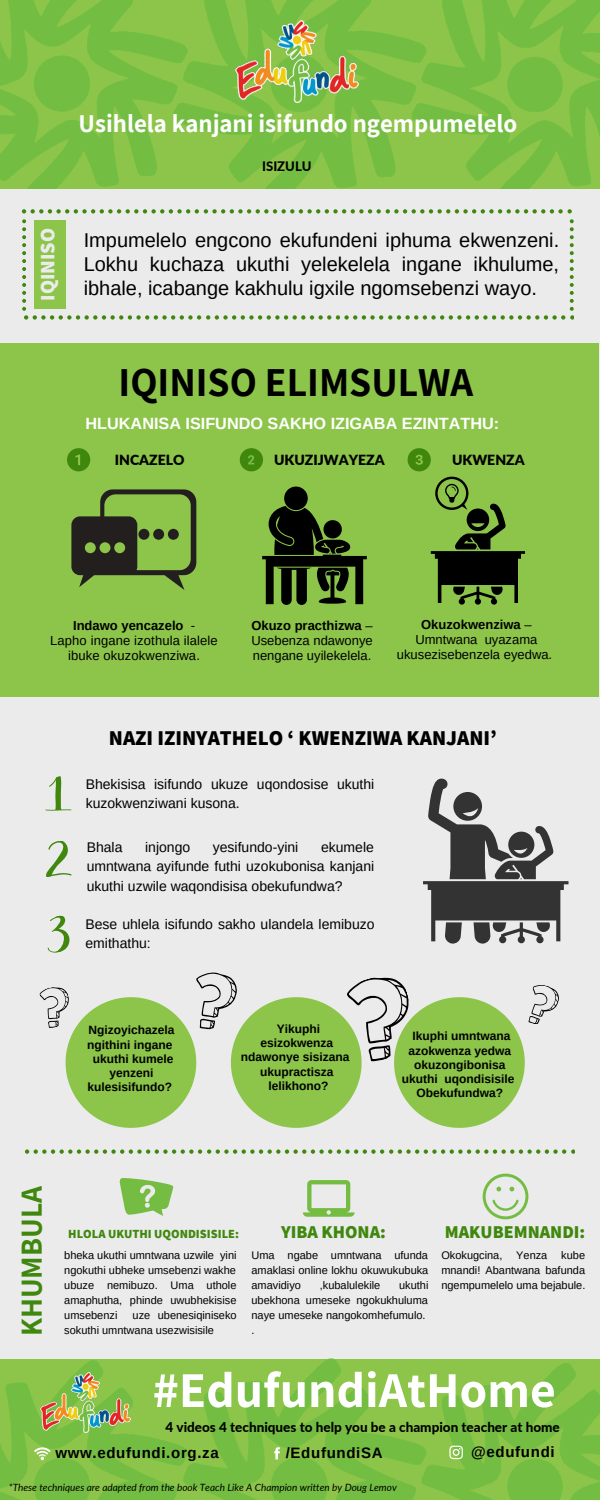
<style>
.page{position:relative;width:600px;height:1500px;background:#ebebeb}
.page>*{position:absolute;margin:0;border:0;box-sizing:border-box;transform-origin:0 0}
.t1{font:700 50.1px "Assistant";color:#fff}
.t2{font:700 40px "Assistant";color:#000}
.t3{font:700 29.8px "Assistant";color:#3f880d}
.t4{font:700 25px "Assistant";color:#fff}
.t5{font:800 21px "Assistant";color:#000}
.t6{font:800 20.4px "Assistant";color:#ebebeb}
.t7{font:20px/24px "Arimo";color:#000;text-align:justify}
.t8{font:800 18px "Assistant";color:#3f880d}
.t9{font:700 16.2px "Arimo";color:#fff}
.t10{font:700 15.1px "Arimo";letter-spacing:.045em;color:#000}
.t11{font:14px/19.5px "Arimo";color:#000}
.t12{font:900 14px "Lato";color:#000}
.t13{font:800 13.5px "Lato";color:#000}
.t14{font:800 13.1px "Lato";color:#000}
.t15{font:13px/15px "Arimo";color:#000;text-align:center}
.t16{font:800 12.4px "Assistant";color:#3f880d}
.t17{font:700 12px/14.2px "Arimo";color:#000;text-align:center}
.t18{font:11px/15px "Arimo";color:#000;text-align:justify}
.t19{font:italic 10px "Lato";color:#000}
.s1{font-weight:700}
</style>
<div class="page">
<img style="left:0;top:0;width:86px;height:188px">
<img style="left:512px;top:0;width:88px;height:188px">
<img style="left:86px;top:0;width:426px;height:189px">
<div style="left:0;top:343px;width:599px;height:354px;background:#8cc549"></div>
<svg style="left:22px;top:209px;width:552px;height:111px"></svg>
<svg style="left:45px;top:776px;width:27px;height:35px"></svg>
<svg style="left:46px;top:841px;width:26px;height:36px"></svg>
<img style="left:0;top:1359px;width:86px;height:141px">
<img style="left:512px;top:1359px;width:88px;height:141px">
<img style="left:86px;top:1358px;width:426px;height:142px">
<img style="left:40px;top:1372px;width:91px;height:60px">
<svg style="left:34px;top:1446px;width:17px;height:14px"></svg>
<svg style="left:274px;top:1447px;width:6px;height:12px"></svg>
<svg style="left:449px;top:1446px;width:14px;height:13px"></svg>
<img style="left:235px;top:21px;width:124px;height:82px">
<svg style="left:25px;top:1149px;width:550px;height:5px"></svg>
<svg style="left:71px;top:489px;width:125px;height:101px"></svg>
<svg style="left:423px;top:778px;width:146px;height:166px"></svg>
<svg style="left:431px;top:477px;width:94px;height:128px"></svg>
<svg style="left:262px;top:487px;width:105px;height:118px"></svg>
<svg style="left:67px;top:448px;width:23px;height:23px"></svg>
<div style="left:240px;top:448px;width:23px;height:23px;background:#3f880d;border-radius:50%"></div>
<svg style="left:248px;top:455px;width:6px;height:9px"></svg>
<svg style="left:408px;top:448px;width:23px;height:23px"></svg>
<svg style="left:48px;top:916px;width:21px;height:37px"></svg>
<svg style="left:39px;top:972px;width:520px;height:156px"></svg>
<svg style="left:120px;top:1178px;width:53px;height:38px"></svg>
<svg style="left:483px;top:1174px;width:45px;height:45px"></svg>
<svg style="left:303px;top:1180px;width:52px;height:37px"></svg>
<h3 class="t4" style="left:79px;top:107px;width:440px">Usihlela kanjani isifundo ngempumelelo</h3>
<h3 class="t6" style="left:34px;top:301px;width:74px;rotate:-90deg">IQINISO</h3>
<p class="t14" style="left:262px;top:158px;width:51px">ISIZULU</p>
<h3 class="t7" style="left:84px;top:228px;width:477px">Impumelelo engcono ekufundeni iphuma ekwenzeni.<br>Lokhu kuchaza ukuthi yelekelela ingane ikhulume, ibhale, icabange kakhulu igxile ngomsebenzi wayo.</h3>
<h2 class="t2" style="left:119px;top:355px;width:356px">IQINISO ELIMSULWA</h2>
<h3 class="t9" style="left:86px;top:414px;width:415px">HLUKANISA ISIFUNDO SAKHO IZIGABA EZINTATHU:</h3>
<p class="t12" style="left:115px;top:451px;width:71px">INCAZELO</p>
<p class="t12" style="left:274px;top:451px;width:112px">UKUZIJWAYEZA</p>
<p class="t12" style="left:452px;top:451px;width:74px">UKWENZA</p>
<p class="t15" style="left:50px;top:618px;width:169px"><span class="s1">Indawo yencazelo</span> -<br>Lapho ingane izothula ilalele ibuke okuzokwenziwa.</p>
<p class="t15" style="left:251px;top:618px;width:123px;text-align:justify"><span class="s1">Okuzo practhizwa</span> – Usebenza ndawonye nengane uyilekelela.</p>
<p class="t15" style="left:397px;top:617px;width:157px"><span class="s1">Okuzokwenziwa</span> –<br>Umntwana uyazama ukusezisebenzela eyedwa.</p>
<h3 class="t5" style="left:109px;top:723px;width:389px">NAZI IZINYATHELO ‘ KWENZIWA KANJANI’</h3>
<p class="t11" style="left:86px;top:774px;width:290px">Bhekisisa isifundo ukuze uqondosise ukuthi kuzokwenziwani kusona.</p>
<p class="t11" style="left:87px;top:837px;width:37px">Bhala</p>
<p class="t11" style="left:145px;top:837px;width:47px">injongo</p>
<p class="t11" style="left:213px;top:837px;width:87px">yesifundo-yini</p>
<p class="t11" style="left:87px;top:837px;width:289px;text-align:justify;text-indent:234px">ekumele umntwana ayifunde futhi uzokubonisa kanjani ukuthi uzwile waqondisisa obekufundwa?</p>
<p class="t11" style="left:85px;top:914px;width:291px">Bese uhlela isifundo sakho ulandela lemibuzo emithathu:</p>
<p class="t17" style="left:87px;top:1023px;width:89px">Ngizoyichazela ngithini ingane ukuthi kumele yenzeni kulesisifundo?</p>
<p class="t17" style="left:241px;top:1022px;width:110px">Yikuphi esizokwenza ndawonye sisizana ukupractisza lelikhono?</p>
<p class="t17" style="left:402px;top:1029px;width:114px">Ikuphi umntwana azokwenza yedwa okuzongibonisa ukuthi uqondisisile<br>Obekufundwa?</p>
<h3 class="t3" style="left:11px;top:1336px;width:152px;rotate:-90deg">KHUMBULA</h3>
<p class="t16" style="left:68px;top:1225px;width:172px">HLOLA UKUTHI UQONDISISILE:</p>
<h3 class="t8" style="left:281px;top:1220px;width:107px">YIBA KHONA:</h3>
<p class="t18" style="left:64px;top:1248px;width:174px">bheka ukuthi umntwana uzwile yini ngokuthi ubheke umsebenzi wakhe ubuze nemibuzo. Uma uthole amaphutha, phinde uwubhekisise umsebenzi</p>
<p class="t18" style="left:64px;top:1308px;width:174px;text-indent:68px">uze ubenesiqiniseko sokuthi umntwana usezwisisile</p>
<p class="t18" style="left:252px;top:1248px;width:178px">Uma ngabe umntwana ufunda amaklasi online lokhu okuwukubuka amavidiyo</p>
<p class="t18" style="left:252px;top:1278px;width:178px;text-align:left;text-indent:148px">ukuthi ubekhona umeseke ngokukhuluma naye umeseke nangokomhefumulo. .</p>
<p class="t18" style="left:320px;top:1278px;width:62px">,kubalulekile</p>
<h3 class="t8" style="left:445px;top:1220px;width:142px">MAKUBEMNANDI:</h3>
<p class="t18" style="left:441px;top:1248px;width:63px">Okokugcina,</p>
<p class="t18" style="left:516px;top:1248px;width:33px">Yenza</p>
<p class="t18" style="left:441px;top:1248px;width:146px;line-height:14.7px;text-indent:120px">kube mnandi! Abantwana bafunda ngempumelelo uma bejabule.</p>
<h1 class="t1" style="left:153px;top:1356px;width:405px">#EdufundiAtHome</h1>
<p class="t13" style="left:165px;top:1418px;width:396px">4 videos 4 techniques to help you be a champion teacher at home</p>
<h3 class="t10" style="left:55px;top:1444px;width:165px">www.edufundi.org.za</h3>
<h3 class="t10" style="left:286px;top:1444px;width:98px">/EdufundiSA</h3>
<h3 class="t10" style="left:471px;top:1443px;width:85px">@edufundi</h3>
<p class="t19" style="left:9px;top:1481px;width:389px">*These techniques are adapted from the book Teach Like A Champion written by Doug Lemov</p>
</div>
